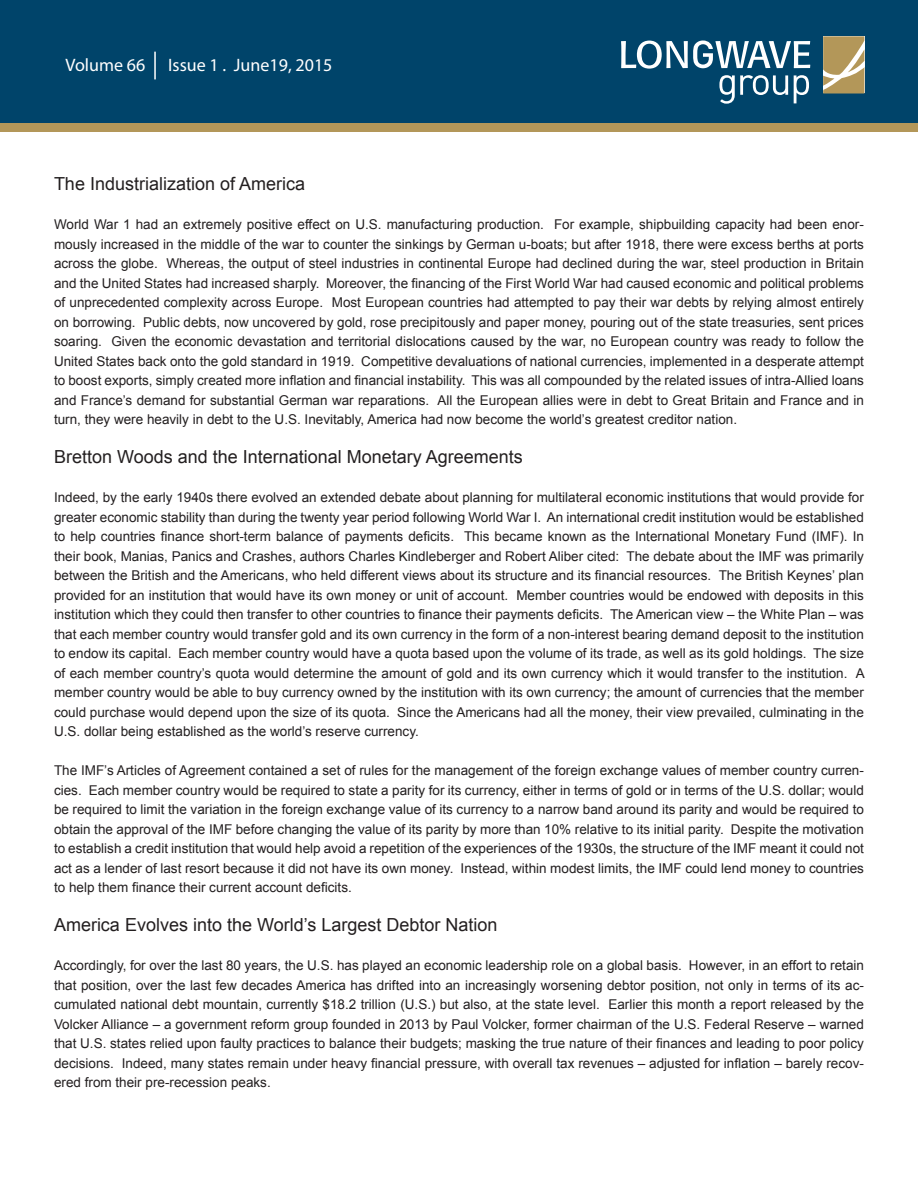
<style>
.page{position:relative;width:918px;height:1188px;background:#fff}
.page>*{position:absolute;margin:0;border:0;box-sizing:border-box;transform-origin:0 0}
.t1{font:18px "Arial";color:#231f20}
.t2{font:18px "Myriad Pro";color:#fff}
.t3{font:13.5px/19.5px "Arial";color:#231f20;text-align:justify}
</style>
<div class="page">
<div style="left:0;top:122px;width:918px;height:10px;background:#b39759"></div>
<div style="left:0;top:0;width:918px;height:123px;background:#00446a"></div>
<hr style="left:154px;top:52px;width:2px;height:27px;background:#fff">
<svg style="left:621px;top:40px;width:189px;height:29px"></svg>
<svg style="left:719px;top:75px;width:69px;height:29px"></svg>
<svg style="left:794px;top:75px;width:15px;height:28px"></svg>
<svg style="left:823px;top:36px;width:41px;height:58px;background:#bfa977"></svg>
<p class="t2" style="left:66px;top:54px;width:81px">Volume 66</p>
<p class="t2" style="left:168px;top:54px;width:166px">Issue 1 . June19, 2015</p>
<p class="t1" style="left:54px;top:172px;width:253px">The Industrialization of America</p>
<p class="t3" style="left:54px;top:215px;width:812px">World War 1 had an extremely positive effect on U.S. manufacturing production. For example, shipbuilding capacity had been enor&shy;mously increased in the middle of the war to counter the sinkings by German u-boats; but after 1918, there were excess berths at ports across the globe. Whereas, the output of steel industries in continental Europe had declined during the war, steel production in Britain and the United States had increased sharply. Moreover, the financing of the First World War had caused economic and political problems of unprecedented complexity across Europe. Most European countries had attempted to pay their war debts by relying almost entirely on borrowing. Public debts, now uncovered by gold, rose precipitously and paper money, pouring out of the state treasuries, sent prices soaring. Given the economic devastation and territorial dislocations caused by the war, no European country was ready to follow the United States back onto the gold standard in 1919. Competitive devaluations of national currencies, implemented in a desperate attempt to boost exports, simply created more inflation and financial instability. This was all compounded by the related issues of intra-Allied loans and France’s demand for substantial German war reparations. All the European allies were in debt to Great Britain and France and in turn, they were heavily in debt to the U.S. Inevitably, America had now become the world’s greatest creditor nation.</p>
<p class="t1" style="left:54px;top:445px;width:470px">Bretton Woods and the International Monetary Agreements</p>
<p class="t3" style="left:54px;top:488px;width:812px">Indeed, by the early 1940s there evolved an extended debate about planning for multilateral economic institutions that would provide for greater economic stability than during the twenty year period following World War I. An international credit institution would be established to help countries finance short-term balance of payments deficits. This became known as the International Monetary Fund (IMF). In their book, Manias, Panics and Crashes, authors Charles Kindleberger and Robert Aliber cited: The debate about the IMF was primarily between the British and the Americans, who held different views about its structure and its financial resources. The British Keynes’ plan provided for an institution that would have its own money or unit of account. Member countries would be endowed with deposits in this institution which they could then transfer to other countries to finance their payments deficits. The American view – the White Plan – was that each member country would transfer gold and its own currency in the form of a non-interest bearing demand deposit to the institution to endow its capital. Each member country would have a quota based upon the volume of its trade, as well as its gold holdings. The size of each member country’s quota would determine the amount of gold and its own currency which it would transfer to the institution. A member country would be able to buy currency owned by the institution with its own currency; the amount of currencies that the member could purchase would depend upon the size of its quota. Since the Americans had all the money, their view prevailed, culminating in the U.S. dollar being established as the world’s reserve currency.</p>
<p class="t3" style="left:54px;top:761px;width:811px">The IMF’s Articles of Agreement contained a set of rules for the management of the foreign exchange values of member country curren&shy;cies. Each member country would be required to state a parity for its currency, either in terms of gold or in terms of the U.S. dollar; would be required to limit the variation in the foreign exchange value of its currency to a narrow band around its parity and would be required to obtain the approval of the IMF before changing the value of its parity by more than 10% relative to its initial parity. Despite the motivation to establish a credit institution that would help avoid a repetition of the experiences of the 1930s, the structure of the IMF meant it could not act as a lender of last resort because it did not have its own money. Instead, within modest limits, the IMF could lend money to countries to help them finance their current account deficits.</p>
<p class="t1" style="left:54px;top:913px;width:445px">America Evolves into the World’s Largest Debtor Nation</p>
<p class="t3" style="left:54px;top:956px;width:812px">Accordingly, for over the last 80 years, the U.S. has played an economic leadership role on a global basis. However, in an effort to retain that position, over the last few decades America has drifted into an increasingly worsening debtor position, not only in terms of its ac&shy;cumulated national debt mountain, currently $18.2 trillion (U.S.) but also, at the state level. Earlier this month a report released by the Volcker Alliance – a government reform group founded in 2013 by Paul Volcker, former chairman of the U.S. Federal Reserve – warned that U.S. states relied upon faulty practices to balance their budgets; masking the true nature of their finances and leading to poor policy decisions. Indeed, many states remain under heavy financial pressure, with overall tax revenues – adjusted for inflation – barely recov&shy;ered from their pre-recession peaks.</p>
</div>
